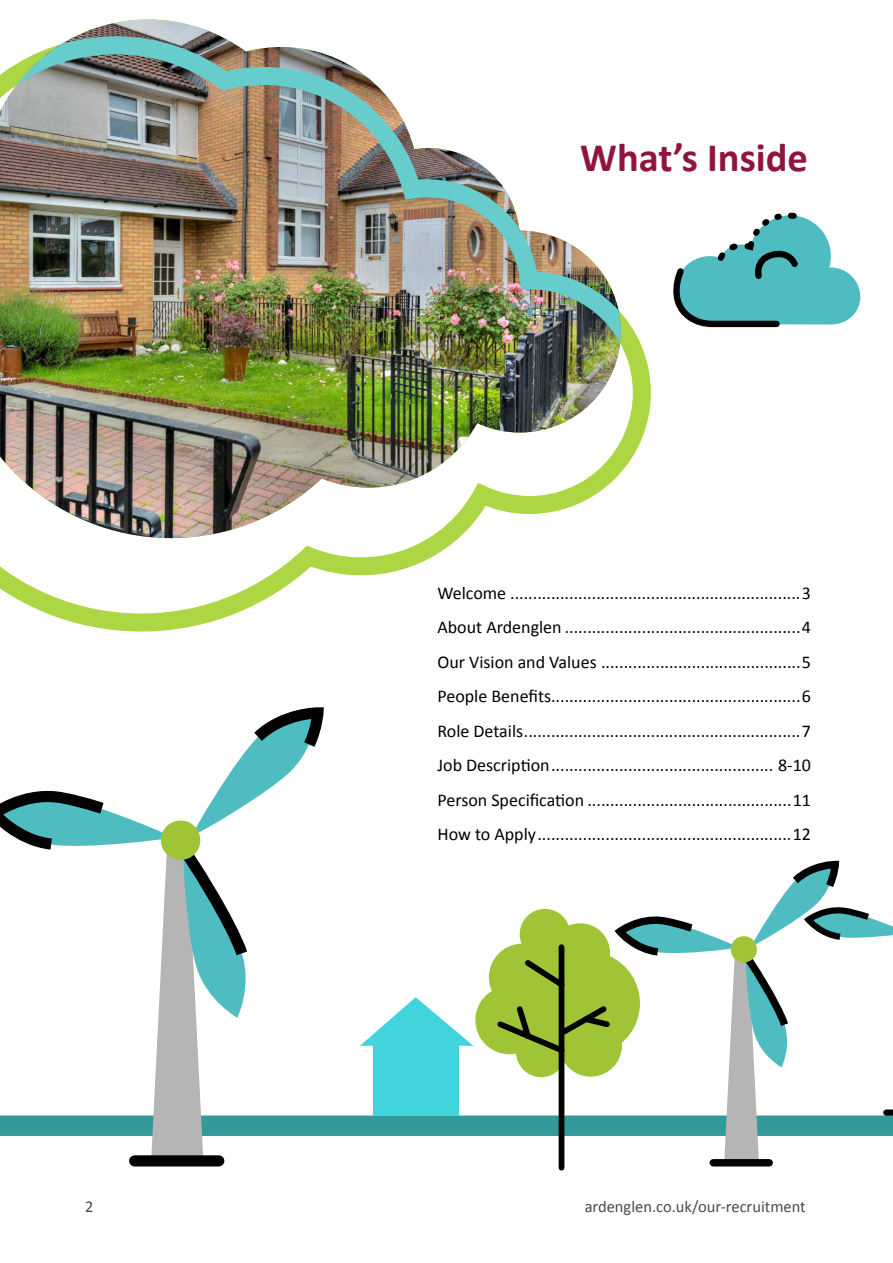
<style>
.page{position:relative;width:893px;height:1263px;background:#fff}
.page>*{position:absolute;margin:0;border:0;box-sizing:border-box;transform-origin:0 0}
.t1{font:700 40.5px "Calibri";color:#911440}
.t2{font:18px/34.5px "Calibri";color:#000;text-align:justify}
.t3{font:16.5px "Calibri";color:#4a4a49}
</style>
<div class="page">
<svg style="left:0;top:313px;width:651px;height:319px"></svg>
<svg style="left:126px;top:20px;width:22px;height:1px"></svg>
<img style="left:0;top:27px;width:621px;height:511px">
<div style="left:0;top:1116px;width:893px;height:20px;background:#399"></div>
<svg style="left:0;top:712px;width:329px;height:449px"></svg>
<div style="left:135px;top:1155px;width:84px;height:11px;background:#020203"></div>
<svg style="left:360px;top:864px;width:533px;height:307px"></svg>
<div style="left:713px;top:1159px;width:56px;height:7px;background:#020203"></div>
<svg style="left:673px;top:212px;width:187px;height:116px"></svg>
<h1 class="t1" style="left:580px;top:129px;width:229px">What’s Inside</h1>
<p class="t2" style="left:437px;top:576px;width:375px">Welcome ................................................................3<br>About Ardenglen ....................................................4<br>Our Vision and Values ............................................5<br>People Benefits.......................................................6<br>Role Details.............................................................7<br>Job Description................................................. 8-10<br>Person Specification .............................................11<br>How to Apply........................................................12</p>
<p class="t3" style="left:85px;top:1196px;width:10px">2</p>
<p class="t3" style="left:585px;top:1196px;width:223px">ardenglen.co.uk/our-recruitment</p>
</div>
